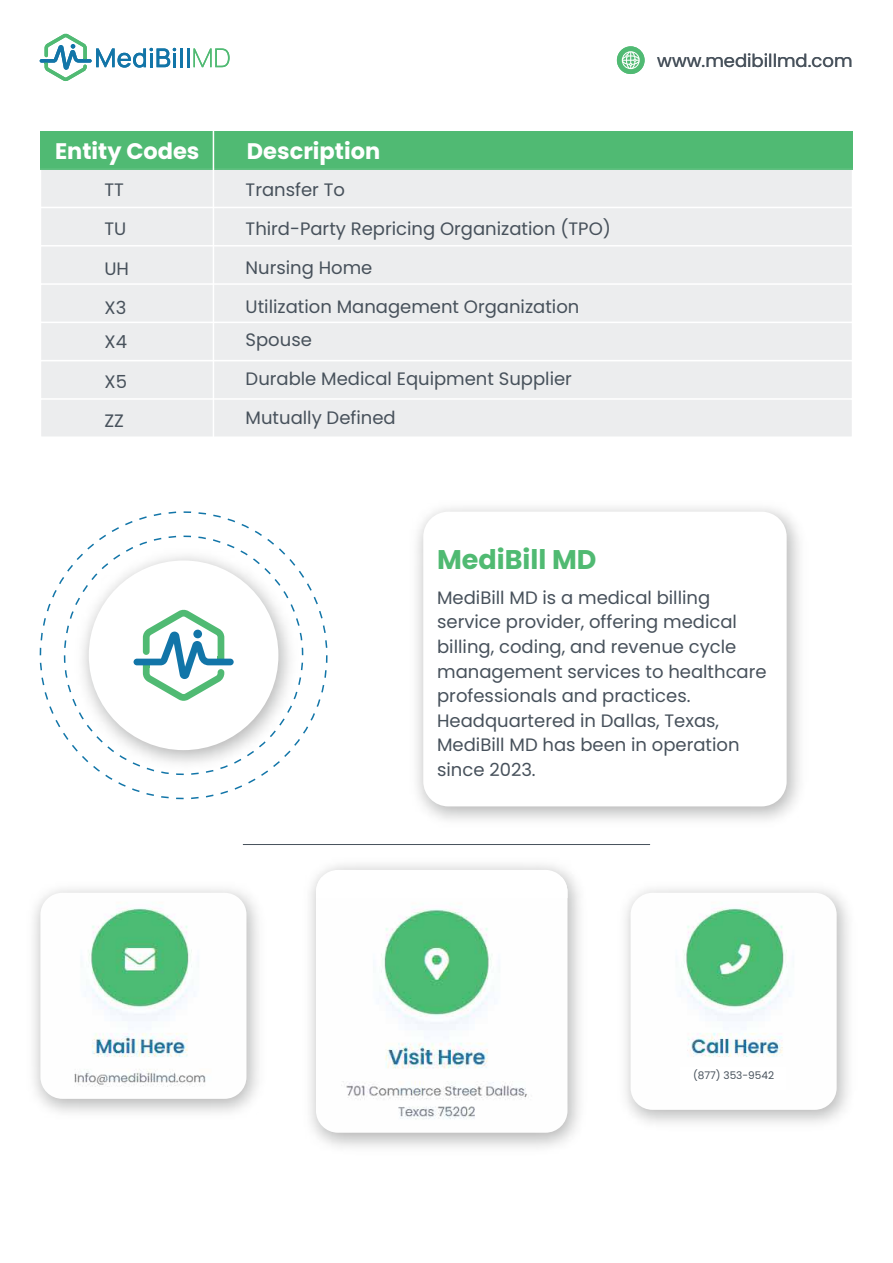
<style>
.page{position:relative;width:893px;height:1263px;background:#fff}
.page>*{position:absolute;margin:0;border:0;box-sizing:border-box;transform-origin:0 0}
.t1{font:700 27px "Poppins";color:#50ba72}
.t2{font:700 22.5px "Poppins";color:#fff}
.t3{font:18px/24.6px "Poppins";color:#47515b}
.t4{font:10.5px "Poppins";color:#47515b}
</style>
<div class="page">
<div style="left:40px;top:131px;width:812px;height:38px;background:#50ba73"></div>
<div style="left:40px;top:169px;width:812px;height:38px;background:#ecedee"></div>
<div style="left:40px;top:168px;width:813px;height:40px;border:2px solid #fff"></div>
<div style="left:40px;top:207px;width:812px;height:39px;background:#ecedee"></div>
<div style="left:40px;top:207px;width:813px;height:39px;border:2px solid #fff"></div>
<div style="left:40px;top:246px;width:812px;height:38px;background:#ecedee"></div>
<div style="left:40px;top:245px;width:813px;height:40px;border:2px solid #fff"></div>
<div style="left:40px;top:284px;width:812px;height:38px;background:#ecedee"></div>
<div style="left:40px;top:283px;width:813px;height:40px;border:2px solid #fff"></div>
<div style="left:40px;top:322px;width:812px;height:39px;background:#ecedee"></div>
<div style="left:40px;top:322px;width:813px;height:39px;border:2px solid #fff"></div>
<div style="left:40px;top:361px;width:812px;height:38px;background:#ecedee"></div>
<div style="left:40px;top:360px;width:813px;height:40px;border:2px solid #fff"></div>
<div style="left:40px;top:399px;width:812px;height:38px;background:#ecedee"></div>
<div style="left:40px;top:398px;width:813px;height:40px;border:2px solid #fff"></div>
<hr style="left:213px;top:131px;width:1px;height:306px;background:#fff">
<svg style="left:193px;top:48px;width:37px;height:19px"></svg>
<hr style="left:180px;top:48px;width:3px;height:19px;background:#1275a8">
<hr style="left:187px;top:48px;width:3px;height:19px;background:#1275a8">
<svg style="left:40px;top:34px;width:136px;height:47px"></svg>
<svg style="left:617px;top:46px;width:28px;height:28px"></svg>
<img style="left:33px;top:864px;width:816px;height:284px">
<img style="left:40px;top:893px;width:206px;height:206px">
<img style="left:316px;top:898px;width:251px;height:235px">
<div style="left:316px;top:870px;width:251px;height:28px;background:#fff"></div>
<img style="left:631px;top:893px;width:206px;height:217px">
<img style="left:68px;top:542px;width:237px;height:236px">
<div style="left:89px;top:560px;width:189px;height:190px;background:#fff;border-radius:50%"></div>
<hr style="left:243px;top:844px;width:407px;height:1px;background:#47515b">
<svg style="left:134px;top:609px;width:100px;height:92px"></svg>
<div style="left:680px;top:1068px;width:106px;height:22px;background:#fff"></div>
<p class="t2" style="left:55px;top:139px;width:146px">Entity Codes</p>
<p class="t2" style="left:247px;top:139px;width:135px">Description</p>
<p class="t3" style="left:104px;top:177px;width:21px">TT</p>
<p class="t3" style="left:104px;top:209px;width:26px;line-height:39.6px">TU<br>UH</p>
<p class="t3" style="left:104px;top:291px;width:24px;line-height:33.6px">X3<br>X4</p>
<p class="t3" style="left:104px;top:362px;width:24px;line-height:39.6px">X5<br>ZZ</p>
<p class="t3" style="left:246px;top:170px;width:367px;line-height:39px">Transfer To<br>Third-Party Repricing Organization (TPO)<br>Nursing Home<br>Utilization Management Organization</p>
<p class="t3" style="left:246px;top:320px;width:328px;line-height:39px">Spouse<br>Durable Medical Equipment Supplier<br>Mutually Defined</p>
<h1 class="t1" style="left:437px;top:544px;width:161px">MediBill MD</h1>
<p class="t3" style="left:657px;top:49px;width:197px">www.medibillmd.com</p>
<p class="t3" style="left:437px;top:585px;width:331px">MediBill MD is a medical billing service provider, offering medical billing, coding, and revenue cycle management services to healthcare professionals and practices.<br>Headquartered in Dallas, Texas,<br>MediBill MD has been in operation since 2023.</p>
<p class="t4" style="left:693px;top:1069px;width:83px">(877) 353-9542</p>
</div>
